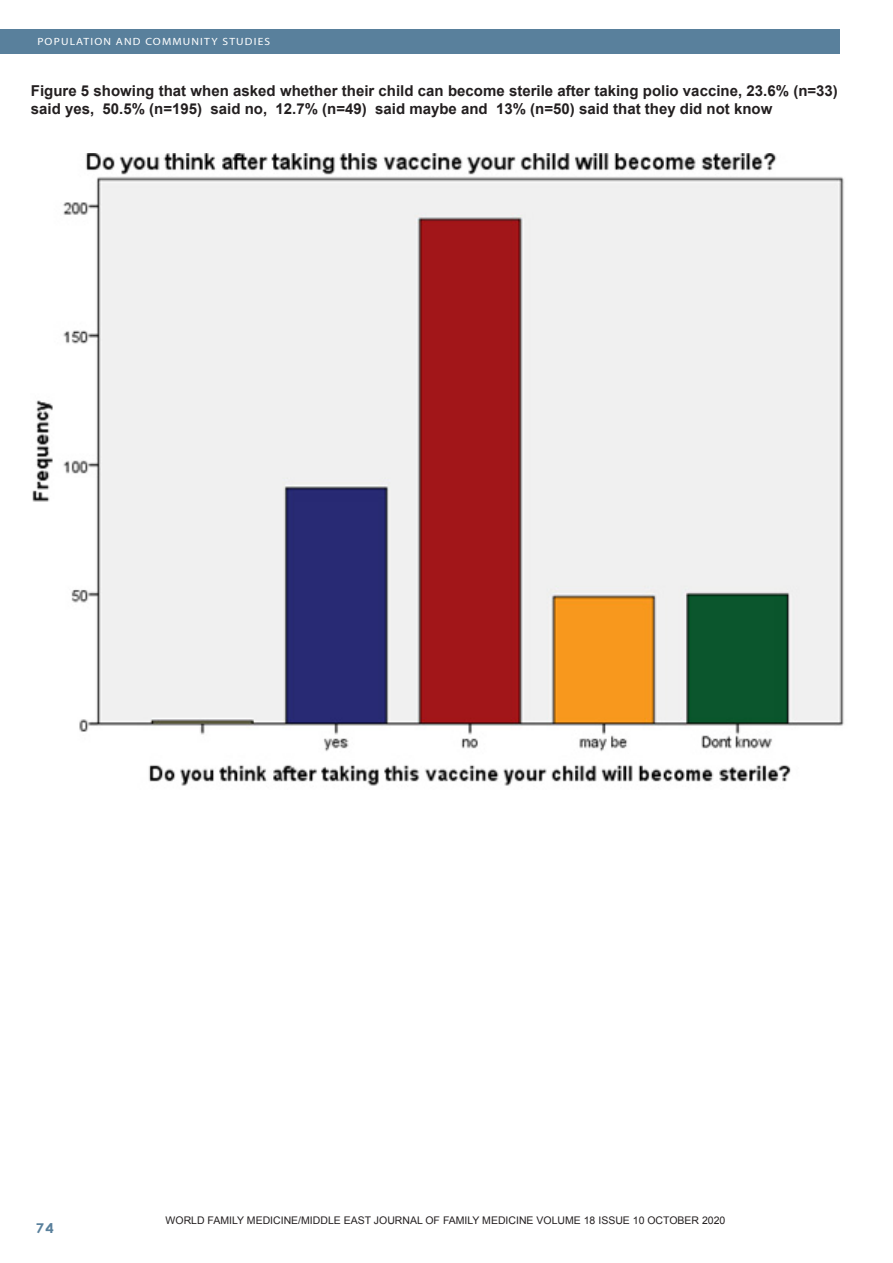
<style>
.page{position:relative;width:893px;height:1263px;background:#fff}
.page>*{position:absolute;margin:0;border:0;box-sizing:border-box;transform-origin:0 0}
.Footnote_Text{font:700 15px/18px "Arial";color:#231f20}
.t1{font:700 13.5px "Century Gothic";color:#59809c;scale:1.1 1}
.Footnote_Text-2{font:10.5px "Arial";color:#231f20}
.t2{font:10.5px "Myriad";letter-spacing:.1em;color:#fff;scale:1.1 1}
</style>
<div class="page">
<div style="left:0;top:30px;width:840px;height:24px;background:#59809c"></div>
<img style="left:32px;top:153px;width:812px;height:633px">
<p class="t2" style="left:37px;top:37px;width:213px">POPULATION AND COMMUNITY STUDIES</p>
<p class="Footnote_Text" style="left:31px;top:83px;width:808px">Figure 5 showing that when asked whether their child can become sterile after taking polio vaccine, 23.6% (n=33) said yes, 50.5% (n=195) said no, 12.7% (n=49) said maybe and 13% (n=50) said that they did not know</p>
<p class="t1" style="left:36px;top:1217px;width:18px">74</p>
<p class="Footnote_Text-2" style="left:166px;top:1214px;width:561px">WORLD FAMILY MEDICINE/MIDDLE EAST JOURNAL OF FAMILY MEDICINE VOLUME 18 ISSUE 10 OCTOBER 2020</p>
</div>
